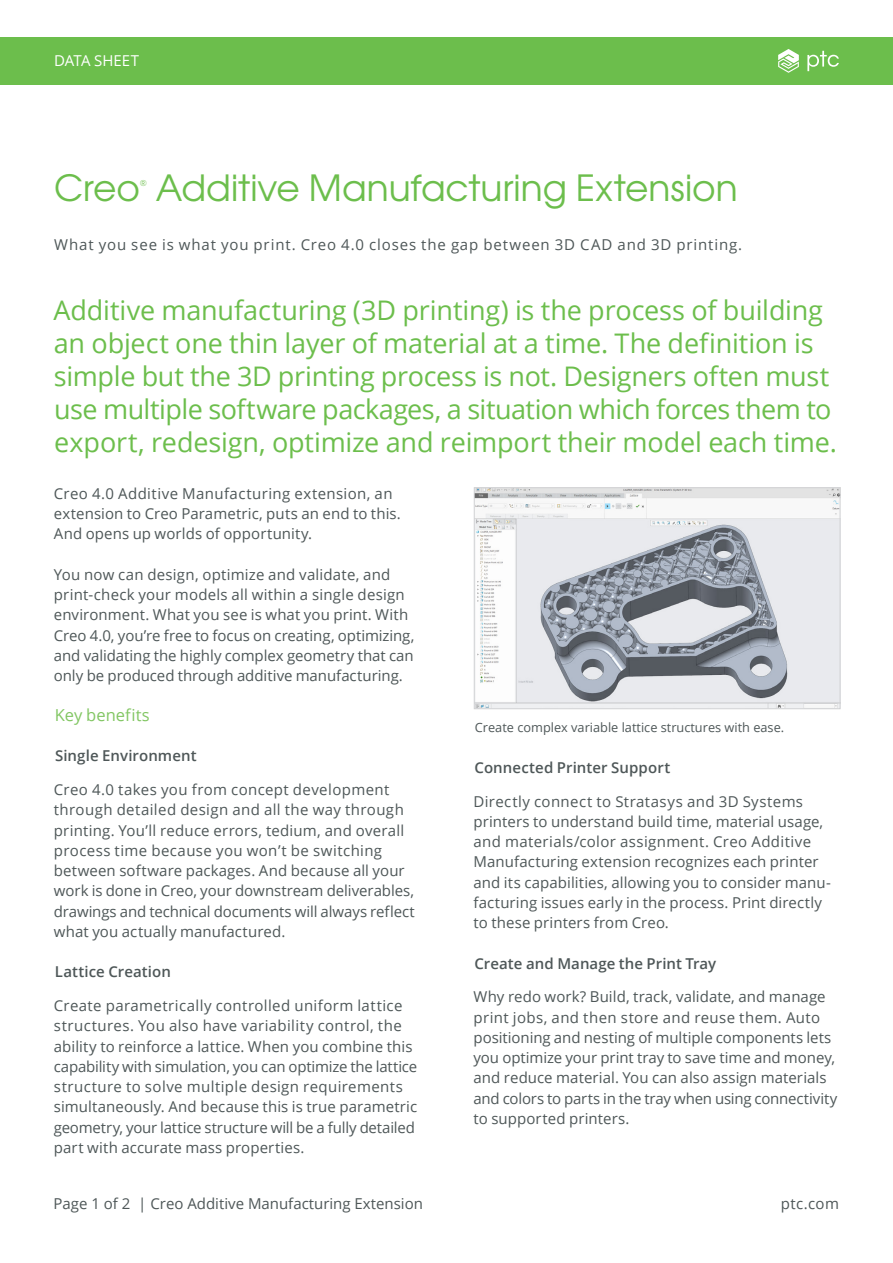
<style>
.page{position:relative;width:893px;height:1263px;background:#fff}
.page>*{position:absolute;margin:0;border:0;box-sizing:border-box;transform-origin:0 0}
._1__Headline{font:36px "Te X Gyre Adventor";color:#6cbe4c}
._3__Introduction{font:27px/33px "Open Sans";letter-spacing:-.01em;color:#6cbe4c}
._3__Text_Subhead_1{font:16.5px "Open Sans";letter-spacing:.005em;color:#82c663}
._4__Text_Body{font:15px/20.2px "Open Sans";letter-spacing:.005em;color:#4e5758}
._3__Text_Subhead_2{font:600 15px "Open Sans";letter-spacing:.005em;color:#4e5758}
._2__Headline_Subhead{font:15px "Open Sans";letter-spacing:.055em;color:#4e5758}
.t1{font:15px "Open Sans";color:#fff}
._6__Caption{font:12.75px "Open Sans";color:#4e5758}
._1__Headline-2{font:8.7px "Te X Gyre Adventor";color:#6cbe4c}
</style>
<div class="page">
<div style="left:0;top:37px;width:893px;height:48px;background:#6cbe4c"></div>
<svg style="left:778px;top:49px;width:21px;height:24px"></svg>
<svg style="left:807px;top:51px;width:32px;height:20px"></svg>
<img style="left:476px;top:489px;width:362px;height:218px">
<div style="left:474px;top:487px;width:366px;height:222px;border:1px solid #d1d2d4"></div>
<p class="t1" style="left:54px;top:50px;width:87px">DATA SHEET</p>
<p class="_1__Headline" style="left:54px;top:159px;width:685px">Creo Additive Manufacturing Extension</p>
<p class="_1__Headline-2" style="left:140px;top:176px;width:8px">®</p>
<p class="_2__Headline_Subhead" style="left:54px;top:235px;width:689px">What you see is what you print. Creo 4.0 closes the gap between 3D CAD and 3D printing.</p>
<p class="_3__Introduction" style="left:53px;top:293px;width:785px">Additive manufacturing (3D printing) is the process of building an object one thin layer of material at a time. The definition is simple but the 3D printing process is not. Designers often must use multiple software packages, a situation which forces them to export, redesign, optimize and reimport their model each time.</p>
<p class="_4__Text_Body" style="left:54px;top:483px;width:349px">Creo 4.0 Additive Manufacturing extension, an extension to Creo Parametric, puts an end to this.<br>And opens up worlds of opportunity.</p>
<p class="_4__Text_Body" style="left:54px;top:564px;width:362px">You now can design, optimize and validate, and print-check your models all within a single design environment. What you see is what you print. With Creo 4.0, you’re free to focus on creating, optimizing, and validating the highly complex geometry that can only be produced through additive manufacturing.</p>
<p class="_3__Text_Subhead_1" style="left:55px;top:703px;width:97px">Key benefits</p>
<p class="_3__Text_Subhead_2" style="left:55px;top:746px;width:143px">Single Environment</p>
<p class="_4__Text_Body" style="left:54px;top:779px;width:362px">Creo 4.0 takes you from concept development through detailed design and all the way through printing. You’ll reduce errors, tedium, and overall process time because you won’t be switching between software packages. And because all your work is done in Creo, your downstream deliverables, drawings and technical documents will always reflect what you actually manufactured.</p>
<p class="_3__Text_Subhead_2" style="left:55px;top:962px;width:117px">Lattice Creation</p>
<p class="_4__Text_Body" style="left:54px;top:995px;width:365px">Create parametrically controlled uniform lattice structures. You also have variability control, the ability to reinforce a lattice. When you combine this capability with simulation, you can optimize the lattice structure to solve multiple design requirements simultaneously. And because this is true parametric geometry, your lattice structure will be a fully detailed part with accurate mass properties.</p>
<p class="_6__Caption" style="left:475px;top:718px;width:311px">Create complex variable lattice structures with ease.</p>
<p class="_3__Text_Subhead_2" style="left:475px;top:757px;width:197px">Connected Printer Support</p>
<p class="_4__Text_Body" style="left:473px;top:791px;width:359px">Directly connect to Stratasys and 3D Systems printers to understand build time, material usage, and materials/color assignment. Creo Additive Manufacturing extension recognizes each printer and its capabilities, allowing you to consider manu&shy;facturing issues early in the process. Print directly to these printers from Creo.</p>
<p class="_3__Text_Subhead_2" style="left:475px;top:953px;width:243px">Create and Manage the Print Tray</p>
<p class="_4__Text_Body" style="left:473px;top:986px;width:366px">Why redo work? Build, track, validate, and manage print jobs, and then store and reuse them. Auto positioning and nesting of multiple components lets you optimize your print tray to save time and money, and reduce material. You can also assign materials and colors to parts in the tray when using connectivity to supported printers.</p>
<p class="_4__Text_Body" style="left:53px;top:1193px;width:371px">Page 1 of 2 | Creo Additive Manufacturing Extension</p>
<p class="_4__Text_Body" style="left:781px;top:1193px;width:60px">ptc.com</p>
</div>
